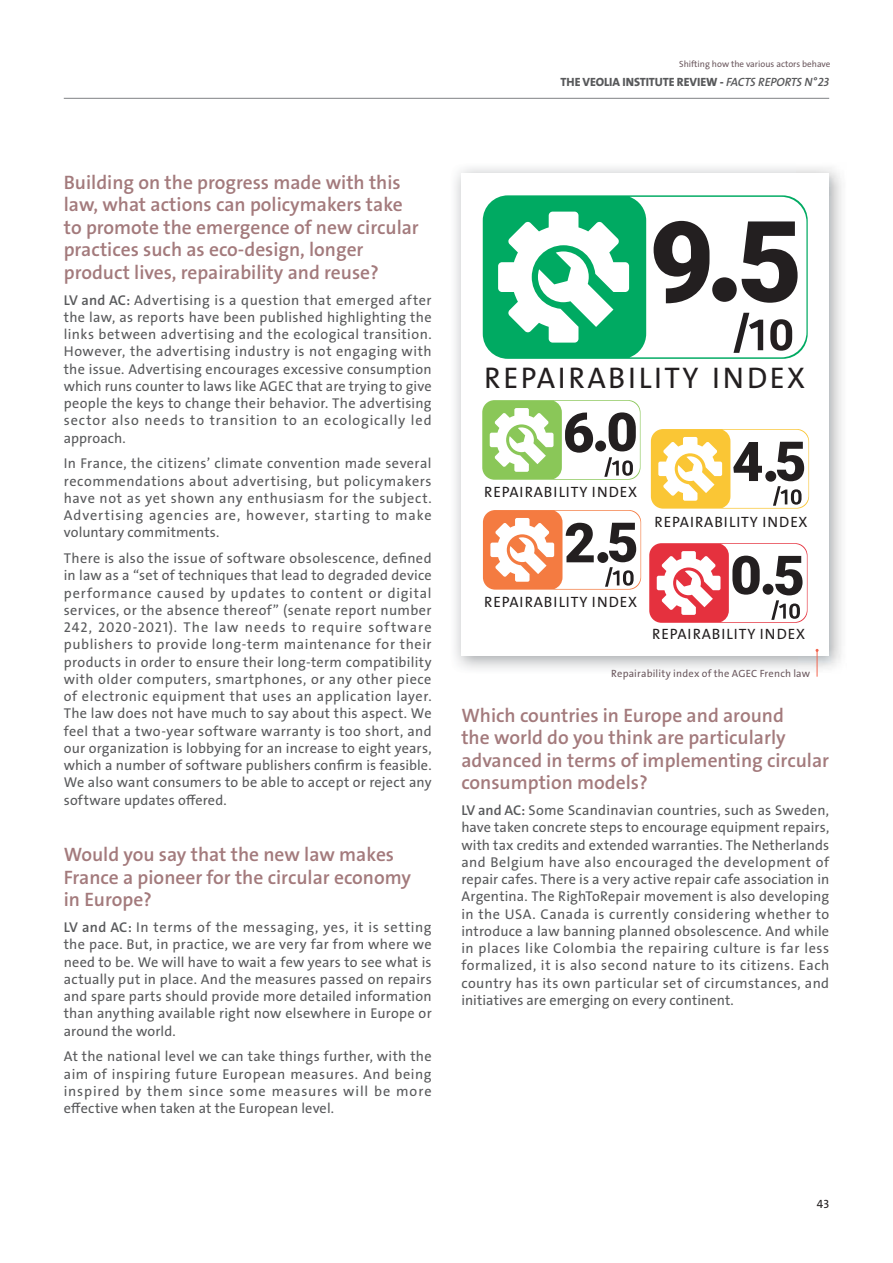
<style>
.page{position:relative;width:893px;height:1263px;background:#fff}
.page>*{position:absolute;margin:0;border:0;box-sizing:border-box;transform-origin:0 0}
.t1{font:30px "The Sans Veolia W5 Pla";letter-spacing:.08em;color:#231f20}
.t2{font:19.5px/22.5px "The Sans Veolia W6 Se Bld";color:#a37a7c}
.t3{font:15px "The Sans Veolia W5 Pla";letter-spacing:.06em;color:#231f20}
.t4{font:14.25px/17.2px "The Sans Veolia W5 Pla";letter-spacing:.015em;color:#58595b;text-align:justify}
.t5{font:12px "The Sans Veolia W8 Ex Bld";letter-spacing:-.005em;color:#58595b}
.t6{font:12px "The Sans Veolia W5 Pla";color:#231f20}
.t7{font:10.5px "The Sans Veolia W5 Pla";letter-spacing:.015em;color:#6b585e}
.t8{font:9px "The Sans Veolia W5 Pla";color:#6b585e}
.s1{font-family:"The Sans Veolia W6 Se Bld It"}
.s2{font-family:"The Sans Veolia W6 Se Bld"}
</style>
<div class="page">
<svg style="left:649px;top:543px;width:158px;height:80px"></svg>
<svg style="left:483px;top:510px;width:158px;height:80px"></svg>
<svg style="left:651px;top:429px;width:158px;height:80px"></svg>
<svg style="left:483px;top:195px;width:325px;height:164px"></svg>
<svg style="left:733px;top:313px;width:59px;height:40px"></svg>
<svg style="left:654px;top:221px;width:55px;height:82px"></svg>
<svg style="left:742px;top:221px;width:56px;height:82px"></svg>
<svg style="left:482px;top:400px;width:158px;height:80px"></svg>
<div style="left:712px;top:277px;width:25px;height:25px;background:#231f20;border-radius:50%"></div>
<div style="left:595px;top:441px;width:11px;height:10px;background:#231f20;border-radius:50%"></div>
<div style="left:597px;top:552px;width:11px;height:11px;background:#231f20;border-radius:50%"></div>
<div style="left:765px;top:471px;width:11px;height:11px;background:#231f20;border-radius:50%"></div>
<div style="left:763px;top:584px;width:10px;height:11px;background:#231f20;border-radius:50%"></div>
<svg style="left:816px;top:649px;width:3px;height:28px"></svg>
<hr style="left:64px;top:98px;width:765px;height:1px;background:#808285">
<p class="t8" style="left:679px;top:59px;width:153px">Shifting how the various actors behave</p>
<p class="t5" style="left:560px;top:76px;width:270px">THE VEOLIA INSTITUTE REVIEW - <span class="s1">FACTS REPORTS N° 23</span></p>
<h2 class="t2" style="left:64px;top:172px;width:357px">Building on the progress made with this law, what actions can policymakers take to promote the emergence of new circular practices such as eco-design, longer product lives, repairability and reuse?</h2>
<p class="t4" style="left:64px;top:292px;width:369px"><span class="s2">LV and AC:</span> Advertising is a question that emerged after the law, as reports have been published highlighting the links between advertising and the ecological transition.<br>However, the advertising industry is not engaging with the issue. Advertising encourages excessive consumption which runs counter to laws like AGEC that are trying to give people the keys to change their behavior. The advertising sector also needs to transition to an ecologically led approach.</p>
<p class="t4" style="left:64px;top:455px;width:369px">In France, the citizens’ climate convention made several recommendations about advertising, but policymakers have not as yet shown any enthusiasm for the subject.<br>Advertising agencies are, however, starting to make voluntary commitments.</p>
<p class="t4" style="left:64px;top:550px;width:369px">There is also the issue of software obsolescence, defined in law as a “set of techniques that lead to degraded device performance caused by updates to content or digital services, or the absence thereof” (senate report number 242, 2020-2021). The law needs to require software publishers to provide long-term maintenance for their products in order to ensure their long-term compatibility with older computers, smartphones, or any other piece of electronic equipment that uses an application layer.<br>The law does not have much to say about this aspect. We feel that a two-year software warranty is too short, and our organization is lobbying for an increase to eight years, which a number of software publishers confirm is feasible.<br>We also want consumers to be able to accept or reject any software updates offered.</p>
<h2 class="t2" style="left:64px;top:844px;width:349px">Would you say that the new law makes<br>France a pioneer for the circular economy in Europe?</h2>
<p class="t4" style="left:64px;top:919px;width:369px"><span class="s2">LV and AC:</span> In terms of the messaging, yes, it is setting the pace. But, in practice, we are very far from where we need to be. We will have to wait a few years to see what is actually put in place. And the measures passed on repairs and spare parts should provide more detailed information than anything available right now elsewhere in Europe or around the world.</p>
<p class="t4" style="left:64px;top:1048px;width:369px">At the national level we can take things further, with the aim of inspiring future European measures. And being inspired by them since some measures will be more effective when taken at the European level.</p>
<h1 class="t1" style="left:484px;top:363px;width:323px">REPAIRABILITY INDEX</h1>
<p class="t3" style="left:484px;top:484px;width:155px">REPAIRABILITY INDEX</p>
<p class="t3" style="left:654px;top:515px;width:155px">REPAIRABILITY INDEX</p>
<p class="t3" style="left:484px;top:595px;width:155px">REPAIRABILITY INDEX</p>
<p class="t3" style="left:652px;top:627px;width:155px">REPAIRABILITY INDEX</p>
<p class="t7" style="left:611px;top:668px;width:200px">Repairability index of the AGEC French law</p>
<h2 class="t2" style="left:461px;top:705px;width:369px">Which countries in Europe and around<br>the world do you think are particularly advanced in terms of implementing circular consumption models?</h2>
<p class="t4" style="left:461px;top:802px;width:369px"><span class="s2">LV and AC:</span> Some Scandinavian countries, such as Sweden, have taken concrete steps to encourage equipment repairs, with tax credits and extended warranties. The Netherlands and Belgium have also encouraged the development of repair cafes. There is a very active repair cafe association in Argentina. The RighToRepair movement is also developing in the USA. Canada is currently considering whether to introduce a law banning planned obsolescence. And while in places like Colombia the repairing culture is far less formalized, it is also second nature to its citizens. Each country has its own particular set of circumstances, and initiatives are emerging on every continent.</p>
<p class="t6" style="left:817px;top:1198px;width:14px">43</p>
</div>
